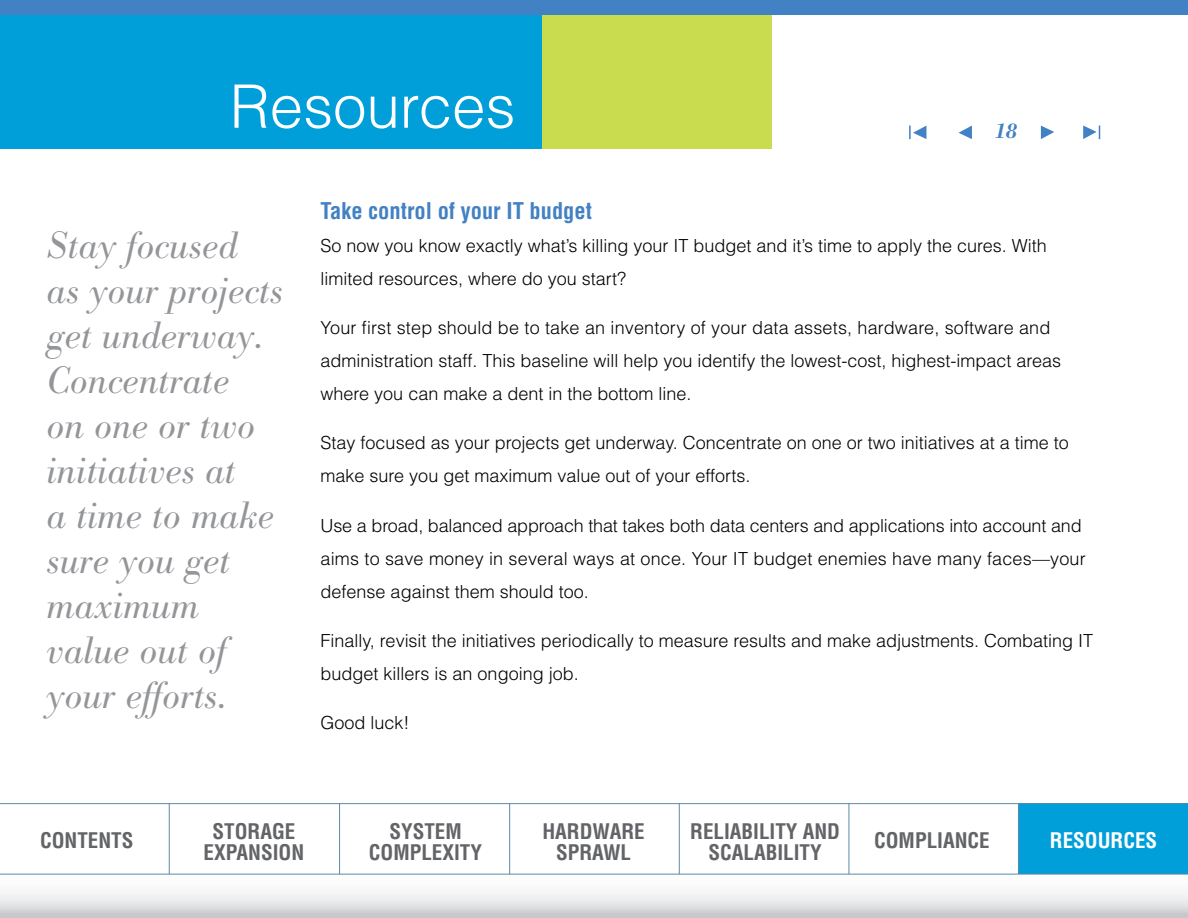
<style>
.page{position:relative;width:1188px;height:918px;background:#fff}
.page>*{position:absolute;margin:0;border:0;box-sizing:border-box;transform-origin:0 0}
.t1{font:300 60px "Helvetica";color:#fff}
.t2{font:italic 300 37.5px/45px "Bodoni BE";color:#939598}
.t3{font:700 condensed 22.5px "Helvetica";color:#4281c3}
.t4{font:700 condensed 21px/21px "Helvetica";color:#636467;text-align:center}
.t5{font:700 condensed 21px "Helvetica";color:#fff}
.t6{font:italic 500 21px "Bodoni BE";color:#4281c3}
.t7{font:300 18px/33px "Helvetica";color:#000}
</style>
<div class="page">
<svg style="left:0;top:804px;width:1188px;height:114px"></svg>
<div style="left:1019px;top:803px;width:169px;height:71px;background:#009fda"></div>
<hr style="left:1018px;top:803px;width:1px;height:71px;background:#5c8aa5">
<hr style="left:0;top:803px;width:1188px;height:1px;background:#5c8aa5">
<hr style="left:0;top:874px;width:1188px;height:1px;background:#5c8aa5">
<hr style="left:849px;top:803px;width:1px;height:71px;background:#5c8aa5">
<hr style="left:679px;top:803px;width:1px;height:71px;background:#5c8aa5">
<hr style="left:339px;top:804px;width:1px;height:70px;background:#5c8aa5">
<hr style="left:509px;top:803px;width:1px;height:71px;background:#5c8aa5">
<hr style="left:169px;top:804px;width:1px;height:70px;background:#5c8aa5">
<div style="left:0;top:0;width:542px;height:148px;background:#009fda"></div>
<div style="left:542px;top:0;width:229px;height:148px;background:#c9dc50"></div>
<div style="left:0;top:0;width:1188px;height:15px;background:#4281c3"></div>
<svg style="left:1041px;top:126px;width:13px;height:13px"></svg>
<svg style="left:959px;top:126px;width:13px;height:13px"></svg>
<svg style="left:909px;top:125px;width:17px;height:14px"></svg>
<svg style="left:1083px;top:125px;width:17px;height:14px"></svg>
<h1 class="t1" style="left:230px;top:69px;width:287px">Resources</h1>
<p class="t6" style="left:995px;top:119px;width:23px">18</p>
<h2 class="t2" style="left:46px;top:224px;width:238px">Stay focused<br>as your projects get underway.<br>Concentrate<br>on one or two initiatives at<br>a time to make sure you get maximum value out of your efforts.</h2>
<p class="t3" style="left:321px;top:197px;width:273px">TAKE CONTROL OF YOUR IT BUDGET</p>
<p class="t7" style="left:321px;top:229px;width:728px">So now you know exactly what’s killing your IT budget and it’s time to apply the cures. With limited resources, where do you start?</p>
<p class="t7" style="left:321px;top:311px;width:742px">Your first step should be to take an inventory of your data assets, hardware, software and administration staff. This baseline will help you identify the lowest-cost, highest-impact areas where you can make a dent in the bottom line.</p>
<p class="t7" style="left:321px;top:426px;width:750px">Stay focused as your projects get underway. Concentrate on one or two initiatives at a time to make sure you get maximum value out of your efforts.</p>
<p class="t7" style="left:321px;top:508px;width:767px">Use a broad, balanced approach that takes both data centers and applications into account and aims to save money in several ways at once. Your IT budget enemies have many faces—your defense against them should too.</p>
<p class="t7" style="left:321px;top:624px;width:774px">Finally, revisit the initiatives periodically to measure results and make adjustments. Combating IT budget killers is an ongoing job.</p>
<p class="t7" style="left:321px;top:706px;width:91px">Good luck!</p>
<p class="t4" style="left:40px;top:830px;width:83px">CONTENTS</p>
<p class="t4" style="left:204px;top:821px;width:102px">STORAGE<br>EXPANSI ON</p>
<p class="t4" style="left:542px;top:821px;width:104px">HARDWARE<br>SPRAWL</p>
<p class="t4" style="left:709px;top:821px;width:115px;text-align:left;text-indent:-18px">RELIABI LITY AND<br>SCALABI LITY</p>
<p class="t4" style="left:874px;top:830px;width:117px">COMPLIANCE</p>
<p class="t4" style="left:369px;top:821px;width:115px">SYSTEM<br>COMPLEXITY</p>
<p class="t5" style="left:1050px;top:827px;width:106px">RESOURCES</p>
</div>
